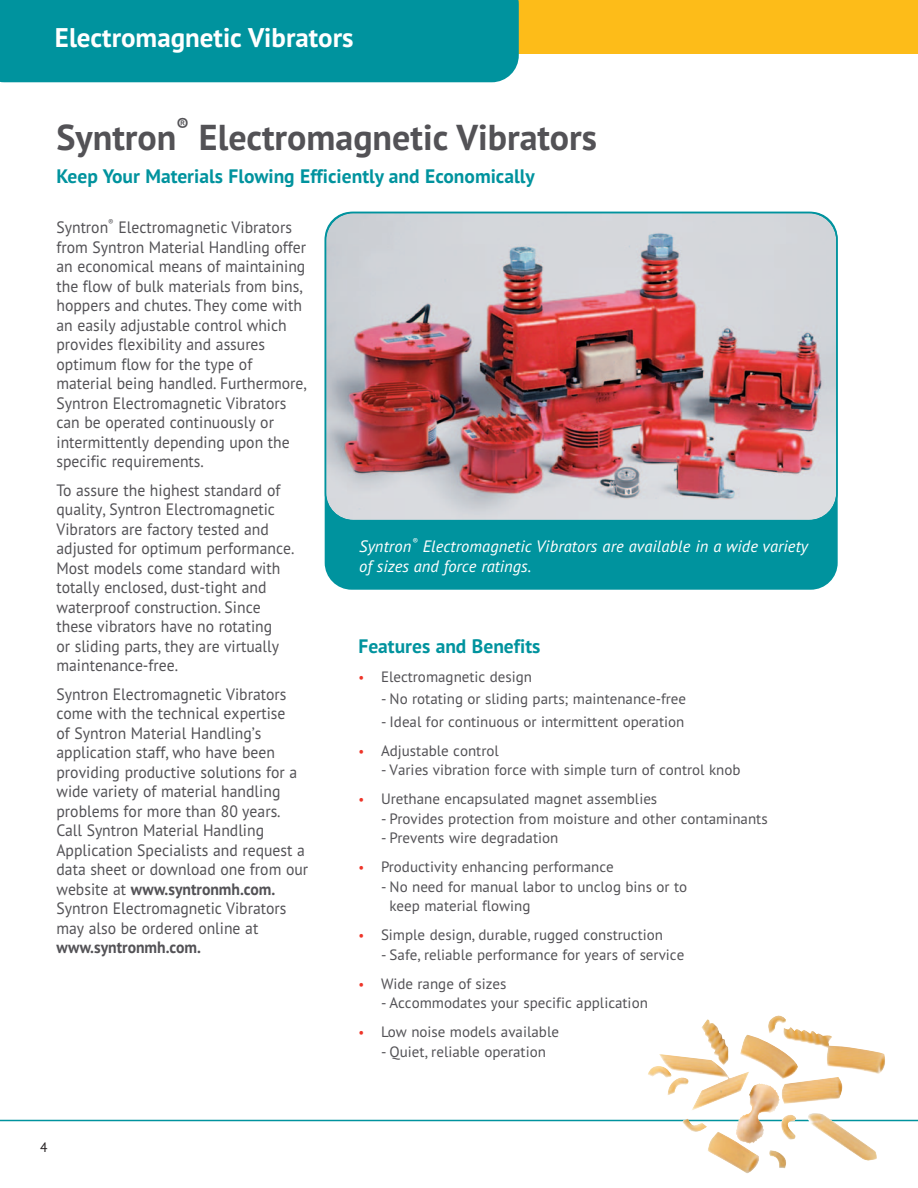
<style>
.page{position:relative;width:918px;height:1188px;background:#fff}
.page>*{position:absolute;margin:0;border:0;box-sizing:border-box;transform-origin:0 0}
.t1{font:700 36px "PT Sans";color:#535256}
.t2{font:700 27px "PT Sans";color:#fff}
.t3{font:700 19.5px "PT Sans";color:#00939e}
.t4{font:700 18px "PT Sans";color:#535256}
.t5{font:16.5px/19.5px "PT Sans";color:#535256;scale:.95 1}
.t6{font:italic 16.5px/19.5px "PT Sans";letter-spacing:.005em;color:#fff}
.t7{font:700 16.5px "PT Sans";color:#535256;scale:.95 1}
.t8{font:15px/19.5px "PT Sans";color:#535256}
.t9{font:13.5px "PT Sans";color:#231f20}
.t10{font:8.25px "PT Sans";color:#535256;scale:.95 1}
.t11{font:italic 8.25px "PT Sans";color:#fff}
.s1{font-weight:700}
.s2{font-size:13.5px;color:#ee3529}
</style>
<div class="page">
<div style="left:0;top:0;width:918px;height:54px;background:#fdbc19"></div>
<hr style="left:0;top:1120px;width:918px;height:1px;background:#00939e">
<div style="left:325px;top:212px;width:513px;height:378px;background:#00939e;border-radius:27px"></div>
<img style="left:325px;top:212px;width:513px;height:309px">
<div style="left:0;top:0;width:519px;height:82px;background:#00939e"></div>
<img style="left:647px;top:1019px;width:230px;height:155px">
<h2 class="t2" style="left:55px;top:28px;width:300px">Electromagnetic Vibrators</h2>
<p class="t4" style="left:177px;top:119px;width:14px">®</p>
<h1 class="t1" style="left:56px;top:124px;width:122px">Syntron</h1>
<h1 class="t1" style="left:199px;top:124px;width:400px">Electromagnetic Vibrators</h1>
<p class="t3" style="left:56px;top:169px;width:480px">Keep Your Materials Flowing Efficiently and Economically</p>
<p class="t5" style="left:56px;top:219px;width:56px">Syntron</p>
<p class="t10" style="left:108px;top:219px;width:7px">®</p>
<p class="t5" style="left:56px;top:219px;width:265px;text-indent:62px">Electromagnetic Vibrators from Syntron Material Handling offer an economical means of maintaining the flow of bulk materials from bins, hoppers and chutes. They come with an easily adjustable control which provides flexibility and assures optimum flow for the type of material being handled. Furthermore, Syntron Electromagnetic Vibrators can be operated continuously or intermittently depending upon the specific requirements.</p>
<p class="t5" style="left:56px;top:482px;width:252px">To assure the highest standard of quality, Syntron Electromagnetic<br>Vibrators are factory tested and adjusted for optimum performance.<br>Most models come standard with totally enclosed, dust-tight and waterproof construction. Since these vibrators have no rotating<br>or sliding parts, they are virtually maintenance-free.</p>
<p class="t5" style="left:56px;top:686px;width:267px">Syntron Electromagnetic Vibrators come with the technical expertise<br>of Syntron Material Handling’s application staff, who have been providing productive solutions for a wide variety of material handling problems for more than 80 years.<br>Call Syntron Material Handling Application Specialists and request a data sheet or download one from our website at <span class="s1">www.syntronmh.com.<br></span>Syntron Electromagnetic Vibrators may also be ordered online at</p>
<p class="t7" style="left:56px;top:942px;width:154px">www.syntronmh.com.</p>
<p class="t11" style="left:412px;top:538px;width:7px">®</p>
<p class="t6" style="left:359px;top:539px;width:450px;text-indent:64px">Electromagnetic Vibrators are available in a wide variety of sizes and force ratings.</p>
<p class="t6" style="left:359px;top:539px;width:54px">Syntron</p>
<p class="t3" style="left:358px;top:639px;width:183px">Features and Benefits</p>
<p class="t8" style="left:359px;top:669px;width:175px"><span class="s2">•</span> Electromagnetic design</p>
<p class="t8" style="left:381px;top:691px;width:307px">- No rotating or sliding parts; maintenance-free</p>
<p class="t8" style="left:381px;top:714px;width:305px">- Ideal for continuous or intermittent operation</p>
<p class="t8" style="left:359px;top:743px;width:142px"><span class="s2">•</span> Adjustable control</p>
<p class="t8" style="left:381px;top:762px;width:361px">- Varies vibration force with simple turn of control knob</p>
<p class="t8" style="left:359px;top:791px;width:300px"><span class="s2">•</span> Urethane encapsulated magnet assemblies</p>
<p class="t8" style="left:381px;top:810px;width:388px">- Provides protection from moisture and other contaminants</p>
<p class="t8" style="left:381px;top:830px;width:179px">- Prevents wire degradation</p>
<p class="t8" style="left:359px;top:859px;width:257px"><span class="s2">•</span> Productivity enhancing performance</p>
<p class="t8" style="left:389px;top:878px;width:299px;text-indent:-8px">- No need for manual labor to unclog bins or to keep material flowing</p>
<p class="t8" style="left:359px;top:927px;width:306px"><span class="s2">•</span> Simple design, durable, rugged construction</p>
<p class="t8" style="left:381px;top:946px;width:305px">- Safe, reliable performance for years of service</p>
<p class="t8" style="left:359px;top:975px;width:150px"><span class="s2">•</span> Wide range of sizes</p>
<p class="t8" style="left:381px;top:995px;width:268px">- Accommodates your specific application</p>
<p class="t8" style="left:359px;top:1024px;width:202px"><span class="s2">•</span> Low noise models available</p>
<p class="t8" style="left:381px;top:1043px;width:167px">- Quiet, reliable operation</p>
<p class="t9" style="left:40px;top:1142px;width:9px">4</p>
</div>
